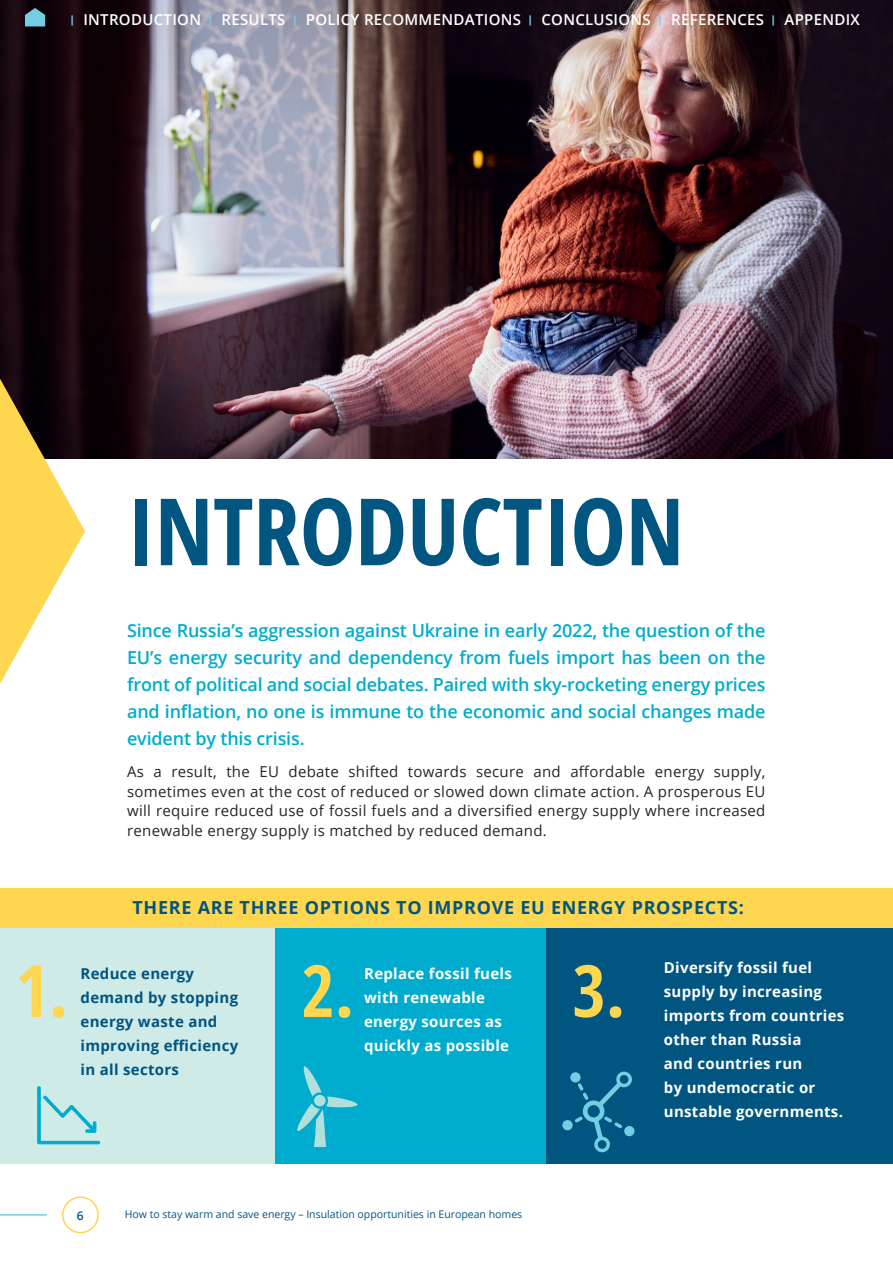
<style>
.page{position:relative;width:893px;height:1263px;background:#fff}
.page>*{position:absolute;margin:0;border:0;box-sizing:border-box;transform-origin:0 0}
.t1{font:700 condensed 93px "Open Sans";color:#005581}
.t2{font:700 condensed 72px "Open Sans";color:#ffd64f}
.t3{font:600 18px/27px "Open Sans";letter-spacing:-.01em;color:#00accd;text-align:justify}
.t4{font:700 18px "Open Sans";letter-spacing:.04em;color:#005581}
.t5{font:15px/19.5px "Open Sans";letter-spacing:.02em;color:#292424;text-align:justify}
.t6{font:700 15px/24px "Open Sans";letter-spacing:.02em;color:#fff}
.t7{font:600 15px "Open Sans";letter-spacing:.02em;color:#fff}
.t8{font:700 15px/24px "Open Sans";letter-spacing:.02em;color:#005581}
.t9{font:600 12px "Open Sans";color:#005581}
.t10{font:10.5px "Open Sans";color:#005581}
.s1{font-family:"Chalkboard SE";font-weight:300;color:#74cee2}
</style>
<div class="page">
<hr style="left:0;top:1214px;width:47px;height:1px;background:#74cee2">
<div style="left:62px;top:1196px;width:37px;height:37px;border:2px solid #ffd64f;border-radius:50%"></div>
<img style="left:0;top:0;width:893px;height:459px">
<svg style="left:0;top:379px;width:85px;height:305px"></svg>
<div style="left:0;top:920px;width:298px;height:244px;background:#cfebe8"></div>
<div style="left:546px;top:920px;width:347px;height:244px;background:#005581"></div>
<div style="left:275px;top:920px;width:271px;height:244px;background:#00accd"></div>
<div style="left:0;top:888px;width:893px;height:40px;background:#ffd64f"></div>
<svg style="left:37px;top:1086px;width:64px;height:59px"></svg>
<div style="left:570px;top:1072px;width:11px;height:10px;background:#74cee2;border-radius:50%"></div>
<div style="left:624px;top:1126px;width:10px;height:10px;background:#74cee2;border-radius:50%"></div>
<div style="left:562px;top:1120px;width:11px;height:10px;background:#74cee2;border-radius:50%"></div>
<svg style="left:575px;top:1071px;width:57px;height:82px"></svg>
<svg style="left:297px;top:1066px;width:61px;height:81px"></svg>
<div style="left:314px;top:1095px;width:12px;height:11px;background:#b0dfdc;border-radius:50%"></div>
<hr style="left:892px;top:513px;width:1px;height:216px;background:#cfebe8">
<hr style="left:892px;top:481px;width:1px;height:40px;background:#ffd64f">
<svg style="left:25px;top:8px;width:20px;height:18px"></svg>
<p class="t7" style="left:68px;top:10px;width:794px"><span class="s1">︱</span> INTRODUCTION <span class="s1">︱</span> RESULTS <span class="s1">︱</span> POLICY RECOMMENDATIONS <span class="s1">︱</span> CONCLUSIONS <span class="s1">︱</span> REFERENCES <span class="s1">︱</span> APPENDIX</p>
<h1 class="t1" style="left:127px;top:467px;width:558px">INTRODUCTION</h1>
<p class="t3" style="left:127px;top:616px;width:640px">Since Russia’s aggression against Ukraine in early 2022, the question of the EU’s energy security and dependency from fuels import has been on the front of political and social debates. Paired with sky-rocketing energy prices and inflation, no one is immune to the economic and social changes made evident by this crisis.</p>
<p class="t5" style="left:127px;top:761px;width:640px">As a result, the EU debate shifted towards secure and affordable energy supply, sometimes even at the cost of reduced or slowed down climate action. A prosperous EU will require reduced use of fossil fuels and a diversified energy supply where increased renewable energy supply is matched by reduced demand.</p>
<p class="t4" style="left:132px;top:895px;width:613px">THERE ARE THREE OPTIONS TO IMPROVE EU ENERGY PROSPECTS:</p>
<p class="t8" style="left:81px;top:961px;width:159px">Reduce energy demand by stopping energy waste and improving efficiency in all sectors</p>
<p class="t6" style="left:664px;top:955px;width:182px">Diversify fossil fuel supply by increasing imports from countries other than Russia<br>and countries run<br>by undemocratic or unstable governments.</p>
<h2 class="t2" style="left:301px;top:940px;width:54px">2.</h2>
<h2 class="t2" style="left:572px;top:940px;width:54px">3.</h2>
<h2 class="t2" style="left:15px;top:940px;width:54px">1.</h2>
<p class="t6" style="left:364px;top:961px;width:149px">Replace fossil fuels with renewable energy sources as quickly as possible</p>
<p class="t9" style="left:77px;top:1207px;width:8px">6</p>
<p class="t10" style="left:125px;top:1207px;width:399px">How to stay warm and save energy – Insulation opportunities in European homes</p>
</div>
